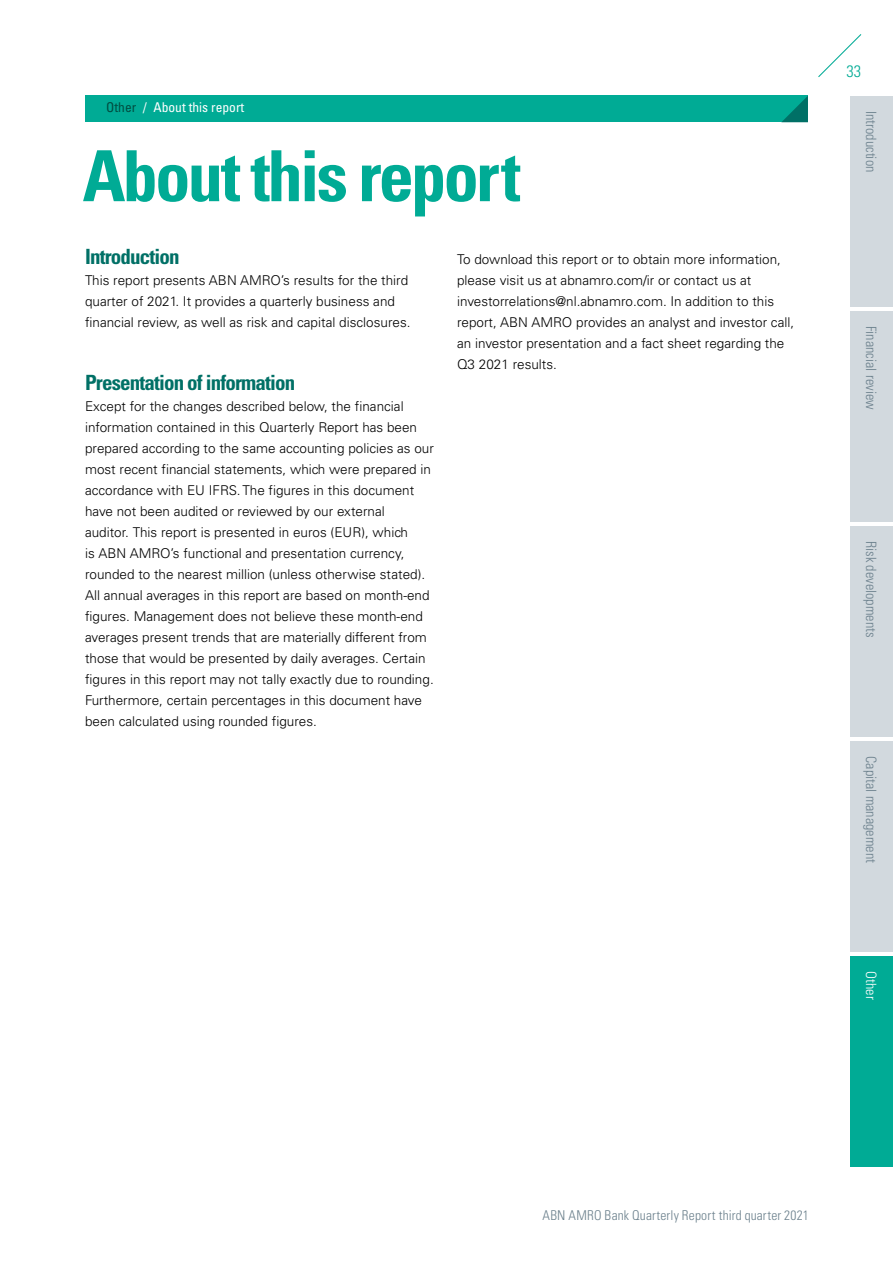
<style>
.page{position:relative;width:893px;height:1263px;background:#fff}
.page>*{position:absolute;margin:0;border:0;box-sizing:border-box;transform-origin:0 0}
.t1{font:700 condensed 70.5px "Univers LT Std";letter-spacing:-.04em;color:#00ab95}
.t2{font:700 condensed 21px "Univers LT Std";letter-spacing:-.04em;color:#007066}
.t3{font:300 condensed 16.5px "Univers LT Std";color:#00ab95}
.t4{font:300 condensed 14.25px "Univers LT Std";color:#6c818d}
.t5{font:300 condensed 14.25px "Univers LT Std";color:#fff}
.t6{font:300 13.5px/21px "Univers LT Std";color:#000}
.t7{font:300 condensed 13.5px "Univers LT Std";letter-spacing:.015em;color:#6c818d}
.t8{font:condensed 13.5px "Univers LT Std";color:#fff}
.s1{color:#004d41}
</style>
<div class="page">
<div style="left:85px;top:96px;width:723px;height:26px;background:#00ab95"></div>
<svg style="left:782px;top:96px;width:26px;height:26px"></svg>
<svg style="left:818px;top:34px;width:44px;height:43px"></svg>
<div style="left:850px;top:96px;width:43px;height:211px;background:#d2d9de"></div>
<div style="left:850px;top:311px;width:43px;height:211px;background:#d2d9de"></div>
<div style="left:850px;top:526px;width:43px;height:211px;background:#d2d9de"></div>
<div style="left:850px;top:741px;width:43px;height:211px;background:#d2d9de"></div>
<div style="left:850px;top:956px;width:43px;height:211px;background:#00ab95"></div>
<p class="t8" style="left:106px;top:99px;width:139px"><span class="s1">Other</span> / About this report</p>
<h1 class="t1" style="left:82px;top:133px;width:440px">About this report</h1>
<h2 class="t2" style="left:85px;top:244px;width:96px">Introduction</h2>
<p class="t6" style="left:85px;top:270px;width:327px">This report presents ABN AMRO’s results for the third quarter of 2021. It provides a quarterly business and financial review, as well as risk and capital disclosures.</p>
<p class="t6" style="left:457px;top:249px;width:339px">To download this report or to obtain more information, please visit us at abnamro.com/ir or contact us at investorrelations@nl.abnamro.com. In addition to this report, ABN AMRO provides an analyst and investor call, an investor presentation and a fact sheet regarding the Q3 2021 results.</p>
<h2 class="t2" style="left:85px;top:370px;width:212px">Presentation of information</h2>
<p class="t6" style="left:85px;top:396px;width:350px">Except for the changes described below, the financial information contained in this Quarterly Report has been prepared according to the same accounting policies as our most recent financial statements, which were prepared in accordance with EU IFRS. The figures in this document have not been audited or reviewed by our external<br>auditor. This report is presented in euros (EUR), which<br>is ABN AMRO’s functional and presentation currency, rounded to the nearest million (unless otherwise stated).<br>All annual averages in this report are based on month-end figures. Management does not believe these month-end averages present trends that are materially different from those that would be presented by daily averages. Certain figures in this report may not tally exactly due to rounding.<br>Furthermore, certain percentages in this document have been calculated using rounded figures.</p>
<p class="t3" style="left:846px;top:61px;width:16px">33</p>
<p class="t4" style="left:880px;top:111px;width:63px;rotate:90deg">Introduction</p>
<p class="t4" style="left:880px;top:326px;width:85px;rotate:90deg">Financial review</p>
<p class="t4" style="left:880px;top:541px;width:98px;rotate:90deg">Risk developments</p>
<p class="t4" style="left:880px;top:756px;width:108px;rotate:90deg">Capital management</p>
<p class="t5" style="left:880px;top:971px;width:30px;rotate:90deg">Other</p>
<p class="t7" style="left:542px;top:1207px;width:268px">ABN AMRO Bank Quarterly Report third quarter 2021</p>
</div>
